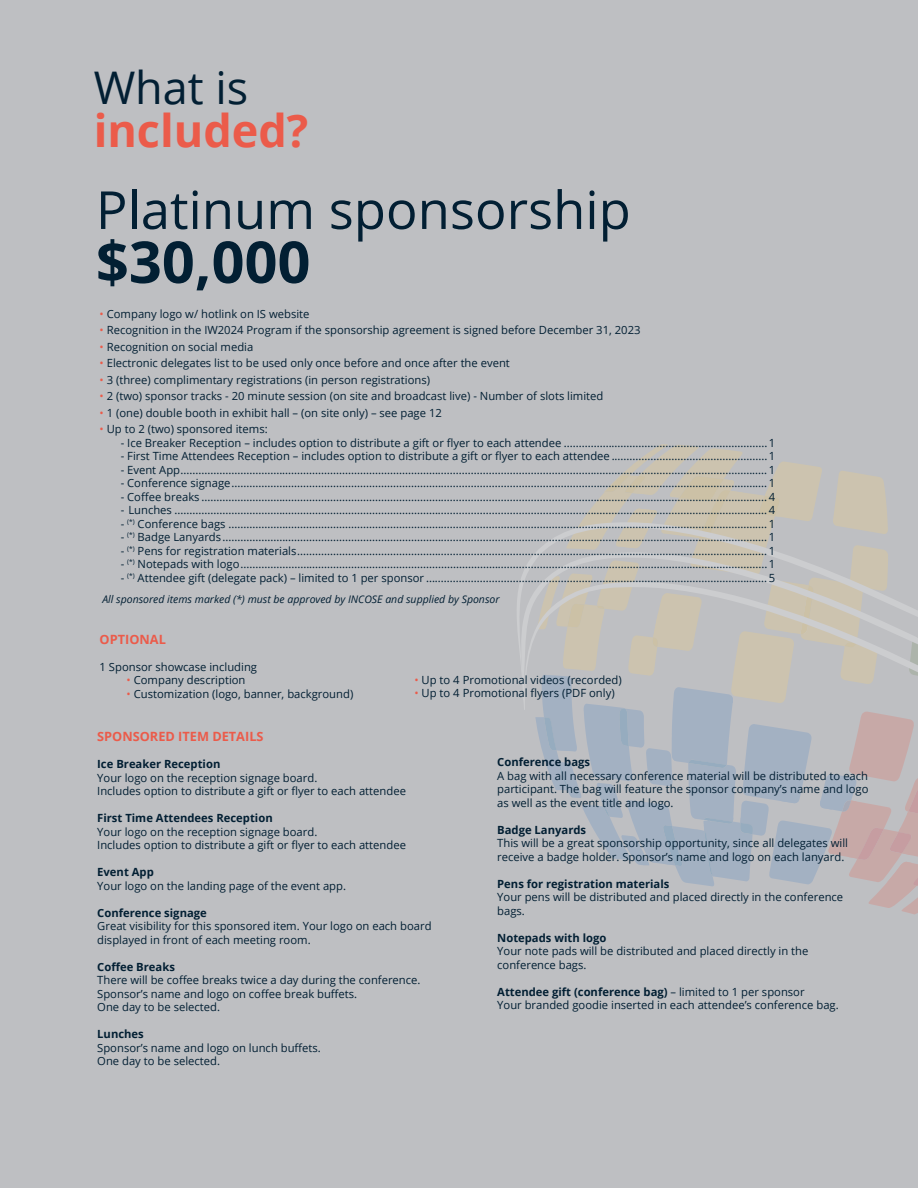
<style>
.page{position:relative;width:918px;height:1188px;background:#fff}
.page>*{position:absolute;margin:0;border:0;box-sizing:border-box;transform-origin:0 0}
.t1{font:700 57.75px "Open Sans";color:#021f33}
.t2{font:52.5px "Open Sans";color:#021f33}
.t3{font:700 45px "Open Sans";color:#eb5b4a}
.t4{font:45px "Open Sans";color:#021f33}
.t5{font:700 12.75px "Open Sans";color:#eb5b4a}
.t6{font:11.25px/13.5px "Open Sans";color:#021f33}
.t7{font:700 11.25px "Open Sans";color:#021f33}
.t8{font:italic 10.5px "Open Sans";color:#021f33}
.s1{color:#eb5b4a}
.s2{font-weight:700}
</style>
<div class="page">
<div style="left:0;top:1px;width:918px;height:1187px;background:#bebfc2"></div>
<svg style="left:543px;top:444px;width:375px;height:470px"></svg>
<svg style="left:537px;top:728px;width:381px;height:27px;fill:#a3b1c2"></svg>
<svg style="left:535px;top:709px;width:383px;height:19px"></svg>
<svg style="left:517px;top:522px;width:401px;height:187px"></svg>
<h3 class="t4" style="left:94px;top:70px;width:156px">What is</h3>
<h3 class="t3" style="left:94px;top:113px;width:216px">included?</h3>
<h2 class="t2" style="left:96px;top:189px;width:536px">Platinum sponsorship</h2>
<h1 class="t1" style="left:96px;top:239px;width:216px">$30,000</h1>
<p class="t6" style="left:100px;top:308px;width:211px"><span class="s1">•</span> Company logo w/ hotlink on IS website</p>
<p class="t6" style="left:100px;top:324px;width:542px"><span class="s1">•</span> Recognition in the IW2024 Program if the sponsorship agreement is signed before December 31, 2023</p>
<p class="t6" style="left:100px;top:341px;width:155px"><span class="s1">•</span> Recognition on social media</p>
<p class="t6" style="left:100px;top:357px;width:412px"><span class="s1">•</span> Electronic delegates list to be used only once before and once after the event</p>
<p class="t6" style="left:100px;top:374px;width:332px"><span class="s1">•</span> 3 (three) complimentary registrations (in person registrations)</p>
<p class="t6" style="left:100px;top:390px;width:505px"><span class="s1">•</span> 2 (two) sponsor tracks - 20 minute session (on site and broadcast live) - Number of slots limited</p>
<p class="t6" style="left:100px;top:407px;width:344px"><span class="s1">•</span> 1 (one) double booth in exhibit hall – (on site only) – see page 12</p>
<p class="t6" style="left:100px;top:424px;width:170px"><span class="s1">•</span> Up to 2 (two) sponsored items:</p>
<p class="t6" style="left:121px;top:437px;width:656px">- Ice Breaker Reception – includes option to distribute a gift or flyer to each attendee ....................................................................1</p>
<p class="t6" style="left:121px;top:451px;width:656px">- First Time Attendees Reception – includes option to distribute a gift or flyer to each attendee ....................................................1</p>
<p class="t6" style="left:121px;top:464px;width:656px">- Event App ....................................................................................................................................................................................................1</p>
<p class="t6" style="left:121px;top:478px;width:656px">- Conference signage ...................................................................................................................................................................................1</p>
<p class="t6" style="left:121px;top:491px;width:656px">- Coffee breaks .............................................................................................................................................................................................4</p>
<p class="t6" style="left:121px;top:505px;width:656px">- Lunches ......................................................................................................................................................................................................4</p>
<p class="t6" style="left:121px;top:518px;width:656px">- <sup>(*)</sup> Conference bags ....................................................................................................................................................................................1</p>
<p class="t6" style="left:121px;top:532px;width:656px">- <sup>(*)</sup> Badge Lanyards ......................................................................................................................................................................................1</p>
<p class="t6" style="left:121px;top:545px;width:656px">- <sup>(*)</sup> Pens for registration materials .............................................................................................................................................................1</p>
<p class="t6" style="left:121px;top:559px;width:656px">- <sup>(*)</sup> Notepads with logo ................................................................................................................................................................................1</p>
<p class="t6" style="left:121px;top:572px;width:656px">- <sup>(*)</sup> Attendee gift (delegate pack) – limited to 1 per sponsor ..................................................................................................................5</p>
<p class="t8" style="left:102px;top:595px;width:399px">All sponsored items marked (*) must be approved by INCOSE and supplied by Sponsor</p>
<p class="t5" style="left:100px;top:634px;width:68px">OPTIONAL</p>
<p class="t6" style="left:100px;top:661px;width:159px">1 Sponsor showcase including</p>
<p class="t6" style="left:127px;top:675px;width:120px"><span class="s1">•</span> Company description</p>
<p class="t6" style="left:127px;top:688px;width:228px"><span class="s1">•</span> Customization (logo, banner, background)</p>
<p class="t6" style="left:414px;top:674px;width:209px"><span class="s1">•</span> Up to 4 Promotional videos (recorded)</p>
<p class="t6" style="left:414px;top:688px;width:202px"><span class="s1">•</span> Up to 4 Promotional flyers (PDF only)</p>
<p class="t5" style="left:97px;top:732px;width:168px">SPONSORED ITEM DETAILS</p>
<p class="t7" style="left:97px;top:760px;width:125px">Ice Breaker Reception</p>
<p class="t6" style="left:97px;top:772px;width:310px">Your logo on the reception signage board.<br>Includes option to distribute a gift or flyer to each attendee</p>
<p class="t7" style="left:97px;top:814px;width:177px">First Time Attendees Reception</p>
<p class="t6" style="left:97px;top:826px;width:310px">Your logo on the reception signage board.<br>Includes option to distribute a gift or flyer to each attendee</p>
<p class="t7" style="left:97px;top:868px;width:58px">Event App</p>
<p class="t6" style="left:97px;top:880px;width:250px">Your logo on the landing page of the event app.</p>
<p class="t7" style="left:97px;top:908px;width:111px">Conference signage</p>
<p class="t6" style="left:97px;top:921px;width:336px">Great visibility for this sponsored item. Your logo on each board displayed in front of each meeting room.</p>
<p class="t7" style="left:97px;top:962px;width:79px">Coffee Breaks</p>
<p class="t6" style="left:97px;top:975px;width:325px">There will be coffee breaks twice a day during the conference.<br>Sponsor’s name and logo on coffee break buffets.<br>One day to be selected.</p>
<p class="t7" style="left:97px;top:1030px;width:48px">Lunches</p>
<p class="t6" style="left:97px;top:1042px;width:225px">Sponsor’s name and logo on lunch buffets.<br>One day to be selected.</p>
<p class="t7" style="left:497px;top:758px;width:94px">Conference bags</p>
<p class="t6" style="left:497px;top:770px;width:373px;text-align:justify">A bag with all necessary conference material will be distributed to each participant. The bag will feature the sponsor company’s name and logo as well as the event title and logo.</p>
<p class="t7" style="left:497px;top:825px;width:90px">Badge Lanyards</p>
<p class="t6" style="left:497px;top:837px;width:352px">This will be a great sponsorship opportunity, since all delegates will receive a badge holder. Sponsor’s name and logo on each lanyard.</p>
<p class="t7" style="left:497px;top:879px;width:174px">Pens for registration materials</p>
<p class="t6" style="left:497px;top:891px;width:348px">Your pens will be distributed and placed directly in the conference bags.</p>
<p class="t7" style="left:497px;top:933px;width:111px">Notepads with logo</p>
<p class="t6" style="left:497px;top:945px;width:313px">Your note pads will be distributed and placed directly in the conference bags.</p>
<p class="t6" style="left:497px;top:986px;width:343px"><span class="s2">Attendee gift (conference bag)</span> – limited to 1 per sponsor<br>Your branded goodie inserted in each attendee’s conference bag.</p>
</div>
